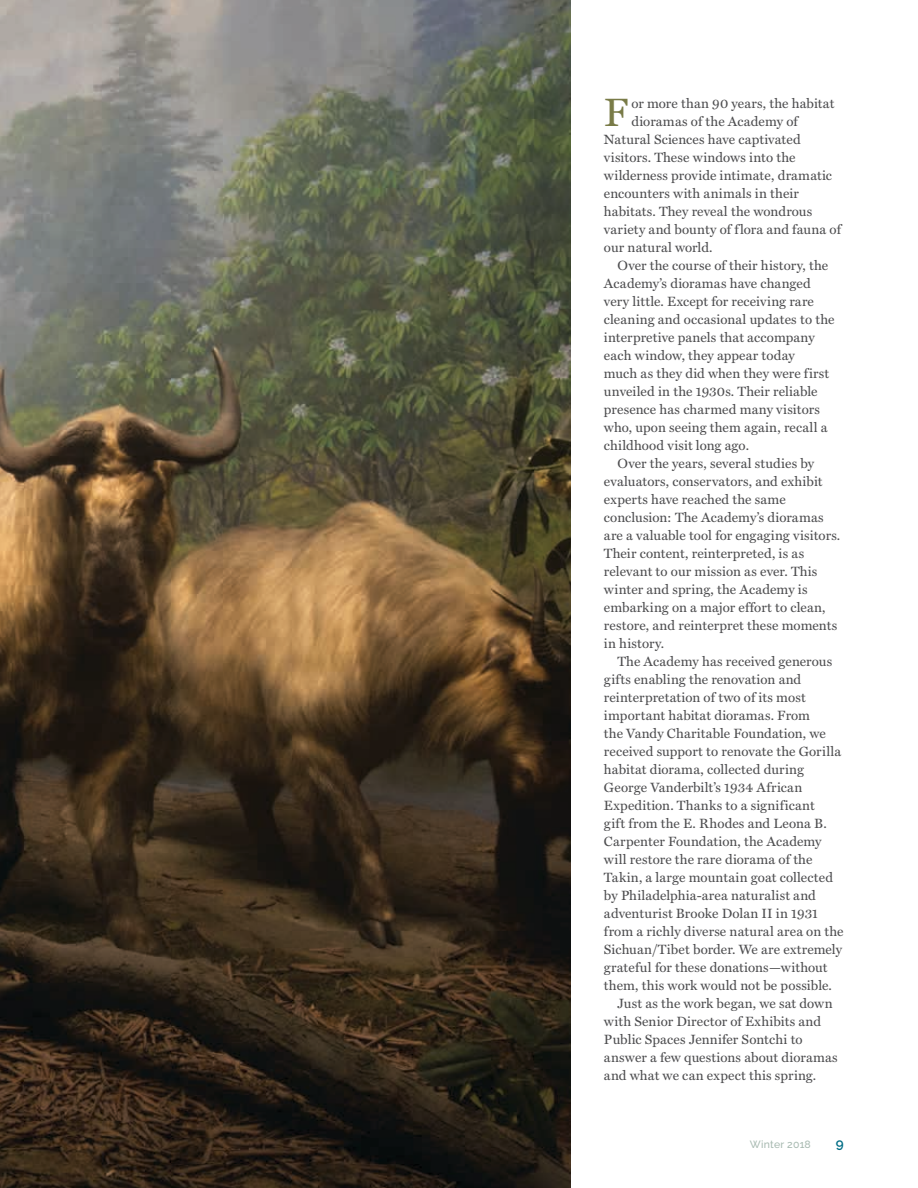
<style>
.page{position:relative;width:918px;height:1188px;background:#fff}
.page>*{position:absolute;margin:0;border:0;box-sizing:border-box;transform-origin:0 0}
.t1{font:39.9px "Miller Text Roman";color:#797b47}
.t2{font:13.5px "Miller Text Roman";letter-spacing:.01em;color:#4d4d4f}
.t3{font:600 13.5px "Raleway";color:#006d85}
.t4{font:500 10.5px "Raleway";letter-spacing:.02em;color:#a8bab1}
</style>
<div class="page">
<img style="left:0;top:0;width:570px;height:1188px">
<h1 class="t1" style="left:604px;top:89px;width:26px">F</h1>
<p class="t2" style="left:631px;top:95px;width:204px">or more than 90 years, the habitat</p>
<p class="t2" style="left:631px;top:113px;width:168px">dioramas of the Academy of</p>
<p class="t2" style="left:604px;top:131px;width:198px">Natural Sciences have captivated</p>
<p class="t2" style="left:604px;top:149px;width:193px">visitors. These windows into the</p>
<p class="t2" style="left:604px;top:167px;width:230px">wilderness provide intimate, dramatic</p>
<p class="t2" style="left:604px;top:185px;width:196px">encounters with animals in their</p>
<p class="t2" style="left:604px;top:203px;width:210px">habitats. They reveal the wondrous</p>
<p class="t2" style="left:604px;top:221px;width:239px">variety and bounty of flora and fauna of</p>
<p class="t2" style="left:604px;top:239px;width:110px">our natural world.</p>
<p class="t2" style="left:617px;top:257px;width:212px">Over the course of their history, the</p>
<p class="t2" style="left:604px;top:275px;width:208px">Academy’s dioramas have changed</p>
<p class="t2" style="left:604px;top:293px;width:211px">very little. Except for receiving rare</p>
<p class="t2" style="left:604px;top:311px;width:232px">cleaning and occasional updates to the</p>
<p class="t2" style="left:604px;top:329px;width:212px">interpretive panels that accompany</p>
<p class="t2" style="left:604px;top:347px;width:192px">each window, they appear today</p>
<p class="t2" style="left:604px;top:365px;width:227px">much as they did when they were first</p>
<p class="t2" style="left:604px;top:383px;width:215px">unveiled in the 1930s. Their reliable</p>
<p class="t2" style="left:604px;top:401px;width:218px">presence has charmed many visitors</p>
<p class="t2" style="left:604px;top:419px;width:225px">who, upon seeing them again, recall a</p>
<p class="t2" style="left:604px;top:437px;width:147px">childhood visit long ago.</p>
<p class="t2" style="left:617px;top:455px;width:198px">Over the years, several studies by</p>
<p class="t2" style="left:604px;top:473px;width:220px">evaluators, conservators, and exhibit</p>
<p class="t2" style="left:604px;top:491px;width:183px">experts have reached the same</p>
<p class="t2" style="left:604px;top:509px;width:221px">conclusion: The Academy’s dioramas</p>
<p class="t2" style="left:604px;top:527px;width:238px">are a valuable tool for engaging visitors.</p>
<p class="t2" style="left:604px;top:545px;width:202px">Their content, reinterpreted, is as</p>
<p class="t2" style="left:604px;top:563px;width:215px">relevant to our mission as ever. This</p>
<p class="t2" style="left:604px;top:581px;width:205px">winter and spring, the Academy is</p>
<p class="t2" style="left:604px;top:599px;width:223px">embarking on a major effort to clean,</p>
<p class="t2" style="left:604px;top:617px;width:235px">restore, and reinterpret these moments</p>
<p class="t2" style="left:604px;top:635px;width:62px">in history.</p>
<p class="t2" style="left:617px;top:653px;width:216px">The Academy has received generous</p>
<p class="t2" style="left:604px;top:671px;width:199px">gifts enabling the renovation and</p>
<p class="t2" style="left:604px;top:689px;width:203px">reinterpretation of two of its most</p>
<p class="t2" style="left:604px;top:707px;width:208px">important habitat dioramas. From</p>
<p class="t2" style="left:604px;top:725px;width:223px">the Vandy Charitable Foundation, we</p>
<p class="t2" style="left:604px;top:743px;width:239px">received support to renovate the Gorilla</p>
<p class="t2" style="left:604px;top:761px;width:202px">habitat diorama, collected during</p>
<p class="t2" style="left:604px;top:779px;width:200px">George Vanderbilt’s 1934 African</p>
<p class="t2" style="left:604px;top:797px;width:212px">Expedition. Thanks to a significant</p>
<p class="t2" style="left:604px;top:815px;width:224px">gift from the E. Rhodes and Leona B.</p>
<p class="t2" style="left:604px;top:833px;width:219px">Carpenter Foundation, the Academy</p>
<p class="t2" style="left:604px;top:851px;width:210px">will restore the rare diorama of the</p>
<p class="t2" style="left:604px;top:869px;width:231px">Takin, a large mountain goat collected</p>
<p class="t2" style="left:604px;top:887px;width:213px">by Philadelphia-area naturalist and</p>
<p class="t2" style="left:604px;top:905px;width:215px">adventurist Brooke Dolan II in 1931</p>
<p class="t2" style="left:604px;top:923px;width:241px">from a richly diverse natural area on the</p>
<p class="t2" style="left:604px;top:941px;width:240px">Sichuan/Tibet border. We are extremely</p>
<p class="t2" style="left:604px;top:959px;width:225px">grateful for these donations—without</p>
<p class="t2" style="left:604px;top:977px;width:230px">them, this work would not be possible.</p>
<p class="t2" style="left:617px;top:995px;width:217px">Just as the work began, we sat down</p>
<p class="t2" style="left:604px;top:1013px;width:219px">with Senior Director of Exhibits and</p>
<p class="t2" style="left:604px;top:1031px;width:200px">Public Spaces Jennifer Sontchi to</p>
<p class="t2" style="left:604px;top:1049px;width:235px">answer a few questions about dioramas</p>
<p class="t2" style="left:604px;top:1067px;width:214px">and what we can expect this spring.</p>
<p class="t4" style="left:750px;top:1138px;width:63px">Winter 2018</p>
<p class="t3" style="left:836px;top:1135px;width:9px">9</p>
</div>
